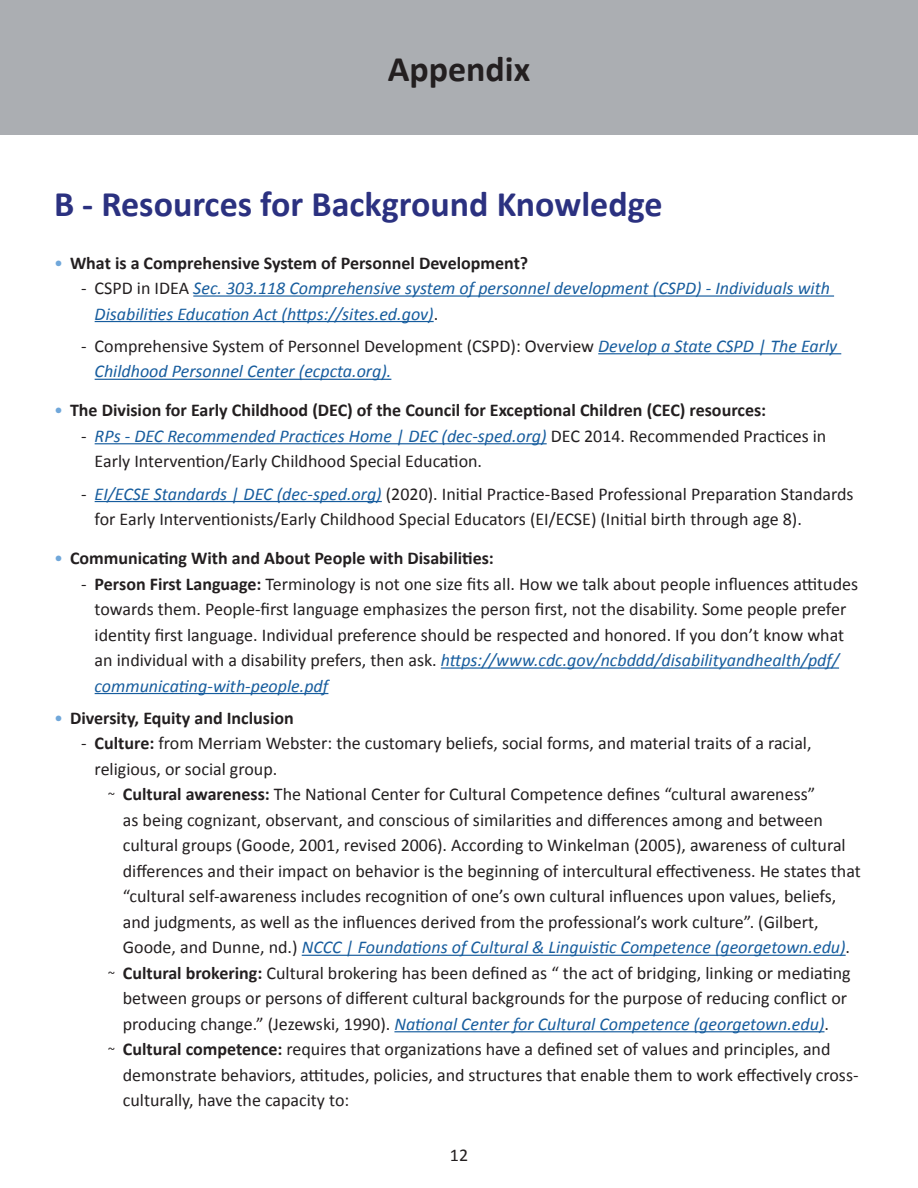
<style>
.page{position:relative;width:918px;height:1188px;background:#fff}
.page>*{position:absolute;margin:0;border:0;box-sizing:border-box;transform-origin:0 0}
.t1{font:700 36px "Calibri";color:#2b3180}
.t2{font:700 36px "Calibri";color:#231f20}
.t3{font:18px/25.5px "Calibri";color:#231f20}
.t4{font:italic 18px/25.5px "Calibri";color:#175d9e}
.t5{font:700 18px "Calibri";color:#231f20}
.s1{font-weight:400;color:#70a7da}
.s2{font-style:normal;color:#231f20}
.s3{font-style:italic;color:#175d9e}
.s4{font-weight:700}
.s5{font-size:13.5px}
</style>
<div class="page">
<div style="left:0;top:0;width:918px;height:135px;background:#abaeb2"></div>
<hr style="left:193px;top:295px;width:641px;height:2px;background:#175d9e">
<hr style="left:95px;top:321px;width:339px;height:1px;background:#175d9e">
<hr style="left:598px;top:353px;width:243px;height:1px;background:#175d9e">
<hr style="left:95px;top:379px;width:296px;height:1px;background:#175d9e">
<hr style="left:95px;top:443px;width:452px;height:1px;background:#175d9e">
<hr style="left:95px;top:501px;width:287px;height:1px;background:#175d9e">
<hr style="left:441px;top:667px;width:398px;height:2px;background:#175d9e">
<hr style="left:95px;top:693px;width:233px;height:1px;background:#175d9e">
<hr style="left:302px;top:955px;width:544px;height:1px;background:#175d9e">
<hr style="left:394px;top:1031px;width:430px;height:1px;background:#175d9e">
<p class="t2" style="left:388px;top:44px;width:144px">Appendix</p>
<p class="t1" style="left:54px;top:179px;width:610px">B - Resources for Background Knowledge</p>
<p class="t5" style="left:54px;top:250px;width:476px"><span class="s1">•</span> What is a Comprehensive System of Personnel Development?</p>
<p class="t4" style="left:95px;top:274px;width:737px;text-indent:-14px"><span class="s2">- CSPD in IDEA</span> Sec. 303.118 Comprehensive system of personnel development (CSPD) - Individuals with<br>Disabilities Education Act (https://sites.ed.gov)<span class="s2">.</span></p>
<p class="t4" style="left:95px;top:332px;width:744px;text-indent:-14px"><span class="s2">- Comprehensive System of Personnel Development (CSPD): Overview</span> Develop a State CSPD | The Early<br>Childhood Personnel Center (ecpcta.org).</p>
<p class="t5" style="left:54px;top:398px;width:714px"><span class="s1">•</span> The Division for Early Childhood (DEC) of the Council for Exceptional Children (CEC) resources:</p>
<p class="t3" style="left:95px;top:422px;width:733px;text-indent:-14px">- <span class="s3">RPs - DEC Recommended Practices Home | DEC (dec-sped.org)</span> DEC 2014. Recommended Practices in<br>Early Intervention/Early Childhood Special Education.</p>
<p class="t3" style="left:95px;top:480px;width:760px;text-indent:-14px">- <span class="s3">EI/ECSE Standards | DEC (dec-sped.org)</span> (2020). Initial Practice-Based Professional Preparation Standards for Early Interventionists/Early Childhood Special Educators (EI/ECSE) (Initial birth through age 8).</p>
<p class="t5" style="left:54px;top:545px;width:441px"><span class="s1">•</span> Communicating With and About People with Disabilities:</p>
<p class="t3" style="left:95px;top:570px;width:765px;text-indent:-14px">- <span class="s4">Person First Language:</span> Terminology is not one size fits all. How we talk about people influences attitudes towards them. People-first language emphasizes the person first, not the disability. Some people prefer identity first language. Individual preference should be respected and honored. If you don’t know what an individual with a disability prefers, then ask. <span class="s3">https://www.cdc.gov/ncbddd/disabilityandhealth/pdf/ communicating-with-people.pdf</span></p>
<p class="t5" style="left:54px;top:705px;width:241px"><span class="s1">•</span> Diversity, Equity and Inclusion</p>
<p class="t3" style="left:95px;top:730px;width:718px;text-indent:-14px">- <span class="s4">Culture:</span> from Merriam Webster: the customary beliefs, social forms, and material traits of a racial, religious, or social group.</p>
<p class="t3" style="left:123px;top:781px;width:740px;text-indent:-15px"><span class="s5">~</span> <span class="s4">Cultural awareness:</span> The National Center for Cultural Competence defines “cultural awareness”<br>as being cognizant, observant, and conscious of similarities and differences among and between cultural groups (Goode, 2001, revised 2006). According to Winkelman (2005), awareness of cultural differences and their impact on behavior is the beginning of intercultural effectiveness. He states that “cultural self-awareness includes recognition of one’s own cultural influences upon values, beliefs, and judgments, as well as the influences derived from the professional’s work culture”. (Gilbert, Goode, and Dunne, nd.) <span class="s3">NCCC | Foundations of Cultural &amp; Linguistic Competence (georgetown.edu)</span>.</p>
<p class="t3" style="left:123px;top:959px;width:729px;text-indent:-15px"><span class="s5">~</span> <span class="s4">Cultural brokering:</span> Cultural brokering has been defined as “ the act of bridging, linking or mediating between groups or persons of different cultural backgrounds for the purpose of reducing conflict or producing change.” (Jezewski, 1990). <span class="s3">National Center for Cultural Competence (georgetown.edu)</span>.</p>
<p class="t3" style="left:123px;top:1036px;width:737px;text-indent:-15px"><span class="s5">~</span> <span class="s4">Cultural competence:</span> requires that organizations have a defined set of values and principles, and demonstrate behaviors, attitudes, policies, and structures that enable them to work effectively cross&shy;culturally, have the capacity to:</p>
<p class="t3" style="left:450px;top:1141px;width:20px">12</p>
</div>
